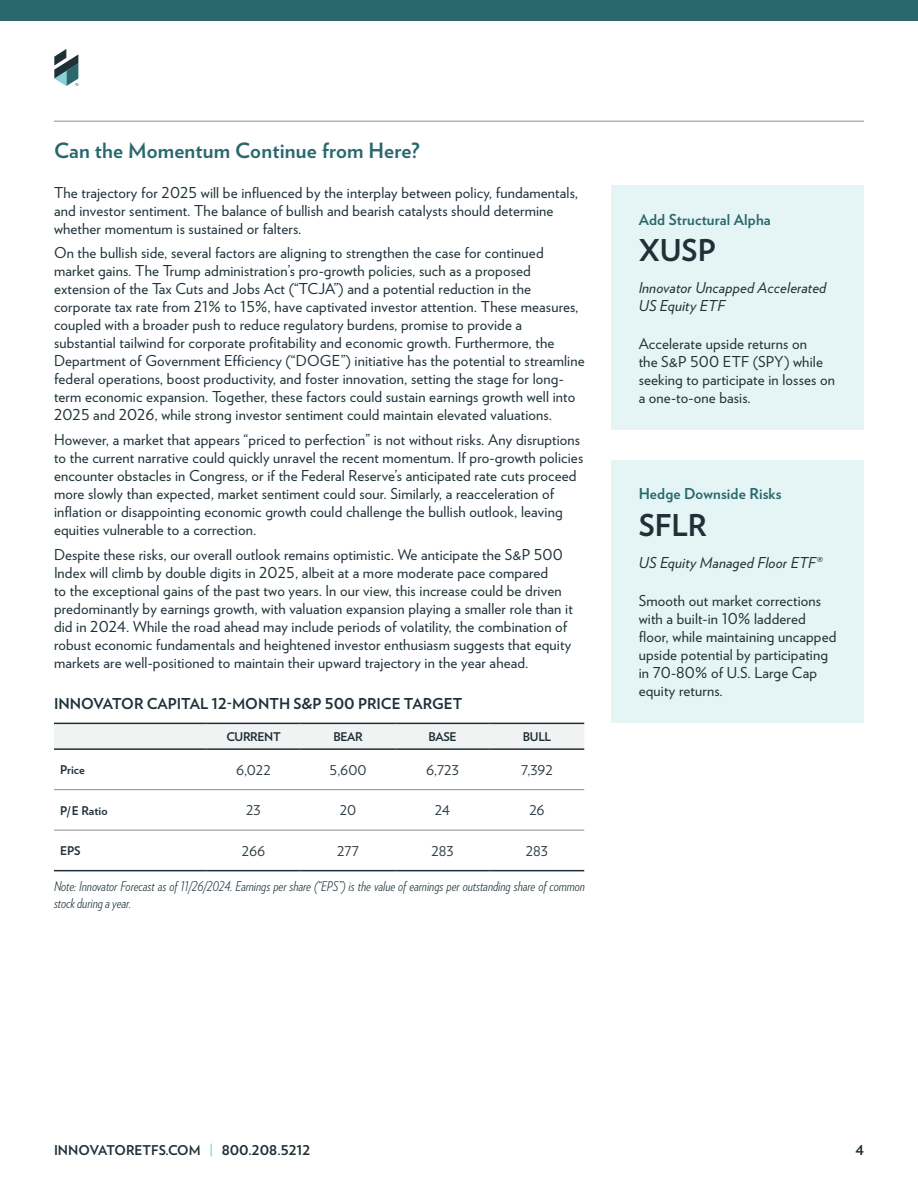
<style>
.page{position:relative;width:918px;height:1188px;background:#fff}
.page>*{position:absolute;margin:0;border:0;box-sizing:border-box;transform-origin:0 0}
.t1{font:700 30px "Verlag";color:#1e3138}
.t2{font:700 21px "Verlag";letter-spacing:.01em;color:#29686d}
.t3{font:15px/18px "Verlag";letter-spacing:.01em;color:#1e3138}
.t4{font:italic 15px/18px "Verlag";letter-spacing:.01em;color:#1e3138}
.t5{font:700 15px "Verlag";color:#1e3138}
.t6{font:700 15px "Verlag";letter-spacing:.01em;color:#29686d}
.t7{font:italic 300 13.5px/16.5px "Verlag Condensed";color:#1e3138}
.t8{font:13.5px "Verlag";color:#2f3d44}
.t9{font:700 13.5px "Verlag";color:#1e3138}
.t10{font:700 12px "Verlag";letter-spacing:-.03em;color:#1e3138}
.s1{color:#88d1d7}
</style>
<div class="page">
<svg style="left:54px;top:49px;width:24px;height:37px"></svg>
<div style="left:0;top:0;width:918px;height:20px;background:#29686d"></div>
<hr style="left:54px;top:121px;width:810px;height:1px;background:#8a8c8e">
<div style="left:612px;top:186px;width:252px;height:244px;background:#e5f4f4"></div>
<div style="left:54px;top:724px;width:530px;height:24px;background:#f1f2f2"></div>
<hr style="left:54px;top:789px;width:152px;height:1px;background:#8a8c8e">
<hr style="left:206px;top:789px;width:95px;height:1px;background:#8a8c8e">
<hr style="left:301px;top:789px;width:94px;height:1px;background:#8a8c8e">
<hr style="left:395px;top:789px;width:95px;height:1px;background:#8a8c8e">
<hr style="left:490px;top:789px;width:94px;height:1px;background:#8a8c8e">
<hr style="left:54px;top:830px;width:152px;height:1px;background:#8a8c8e">
<hr style="left:206px;top:830px;width:95px;height:1px;background:#8a8c8e">
<hr style="left:301px;top:830px;width:94px;height:1px;background:#8a8c8e">
<hr style="left:395px;top:830px;width:95px;height:1px;background:#8a8c8e">
<hr style="left:490px;top:830px;width:94px;height:1px;background:#8a8c8e">
<hr style="left:54px;top:723px;width:152px;height:1px;background:#1e3138">
<hr style="left:206px;top:723px;width:95px;height:1px;background:#1e3138">
<hr style="left:301px;top:723px;width:94px;height:1px;background:#1e3138">
<hr style="left:395px;top:723px;width:95px;height:1px;background:#1e3138">
<hr style="left:490px;top:723px;width:94px;height:1px;background:#1e3138">
<hr style="left:54px;top:748px;width:152px;height:2px;background:#1e3138">
<hr style="left:206px;top:748px;width:95px;height:2px;background:#1e3138">
<hr style="left:301px;top:748px;width:94px;height:2px;background:#1e3138">
<hr style="left:395px;top:748px;width:95px;height:2px;background:#1e3138">
<hr style="left:490px;top:748px;width:94px;height:2px;background:#1e3138">
<hr style="left:54px;top:870px;width:152px;height:1px;background:#1e3138">
<hr style="left:206px;top:870px;width:95px;height:1px;background:#1e3138">
<hr style="left:301px;top:870px;width:94px;height:1px;background:#1e3138">
<hr style="left:395px;top:870px;width:95px;height:1px;background:#1e3138">
<hr style="left:490px;top:870px;width:94px;height:1px;background:#1e3138">
<div style="left:612px;top:460px;width:252px;height:263px;background:#e5f4f4"></div>
<h2 class="t2" style="left:54px;top:134px;width:367px">Can the Momentum Continue from Here?</h2>
<p class="t3" style="left:54px;top:183px;width:526px">The trajectory for 2025 will be influenced by the interplay between policy, fundamentals, and investor sentiment. The balance of bullish and bearish catalysts should determine whether momentum is sustained or falters.</p>
<p class="t3" style="left:54px;top:243px;width:532px">On the bullish side, several factors are aligning to strengthen the case for continued market gains. The Trump administration’s pro-growth policies, such as a proposed extension of the Tax Cuts and Jobs Act (“TCJA”) and a potential reduction in the corporate tax rate from 21% to 15%, have captivated investor attention. These measures, coupled with a broader push to reduce regulatory burdens, promise to provide a substantial tailwind for corporate profitability and economic growth. Furthermore, the Department of Government Efficiency (“DOGE”) initiative has the potential to streamline federal operations, boost productivity, and foster innovation, setting the stage for long&shy;term economic expansion. Together, these factors could sustain earnings growth well into 2025 and 2026, while strong investor sentiment could maintain elevated valuations.</p>
<p class="t3" style="left:54px;top:430px;width:531px">However, a market that appears “priced to perfection” is not without risks. Any disruptions to the current narrative could quickly unravel the recent momentum. If pro-growth policies encounter obstacles in Congress, or if the Federal Reserve’s anticipated rate cuts proceed more slowly than expected, market sentiment could sour. Similarly, a reacceleration of inflation or disappointing economic growth could challenge the bullish outlook, leaving equities vulnerable to a correction.</p>
<p class="t3" style="left:54px;top:545px;width:520px">Despite these risks, our overall outlook remains optimistic. We anticipate the S&amp;P 500<br>Index will climb by double digits in 2025, albeit at a more moderate pace compared<br>to the exceptional gains of the past two years. In our view, this increase could be driven predominantly by earnings growth, with valuation expansion playing a smaller role than it did in 2024. While the road ahead may include periods of volatility, the combination of robust economic fundamentals and heightened investor enthusiasm suggests that equity markets are well-positioned to maintain their upward trajectory in the year ahead.</p>
<p class="t5" style="left:54px;top:691px;width:410px">INNOVATOR CAPITAL 12-MONTH S&amp;P 500 PRICE TARGET</p>
<p class="t10" style="left:226px;top:727px;width:56px">CURRENT</p>
<p class="t10" style="left:333px;top:727px;width:31px">BEAR</p>
<p class="t10" style="left:428px;top:727px;width:30px">BASE</p>
<p class="t10" style="left:523px;top:727px;width:30px">BULL</p>
<p class="t10" style="left:60px;top:760px;width:26px">Price</p>
<p class="t8" style="left:236px;top:760px;width:36px">6,022</p>
<p class="t8" style="left:330px;top:760px;width:38px">5,600</p>
<p class="t8" style="left:426px;top:760px;width:34px">6,723</p>
<p class="t8" style="left:521px;top:760px;width:33px">7,392</p>
<p class="t10" style="left:60px;top:801px;width:49px">P/E Ratio</p>
<p class="t8" style="left:246px;top:800px;width:16px">23</p>
<p class="t8" style="left:340px;top:800px;width:18px">20</p>
<p class="t8" style="left:435px;top:800px;width:17px">24</p>
<p class="t8" style="left:529px;top:800px;width:17px">26</p>
<p class="t10" style="left:60px;top:841px;width:22px">EPS</p>
<p class="t8" style="left:242px;top:841px;width:25px">266</p>
<p class="t8" style="left:337px;top:841px;width:23px">277</p>
<p class="t8" style="left:431px;top:841px;width:24px">283</p>
<p class="t8" style="left:526px;top:841px;width:24px">283</p>
<p class="t7" style="left:54px;top:878px;width:533px">Note: Innovator Forecast as of 11/26/2024. Earnings per share (“EPS”) is the value of earnings per outstanding share of common stock during a year.</p>
<p class="t6" style="left:639px;top:207px;width:134px">Add Structural Alpha</p>
<h1 class="t1" style="left:639px;top:227px;width:79px">XUSP</h1>
<p class="t4" style="left:639px;top:278px;width:189px">Innovator Uncapped Accelerated<br>US Equity ETF</p>
<p class="t3" style="left:639px;top:334px;width:198px">Accelerate upside returns on<br>the S&amp;P 500 ETF (SPY) while seeking to participate in losses on a one-to-one basis.</p>
<p class="t6" style="left:639px;top:482px;width:144px">Hedge Downside Risks</p>
<h1 class="t1" style="left:639px;top:502px;width:70px">SFLR</h1>
<p class="t4" style="left:639px;top:552px;width:185px">US Equity Managed Floor ETF®</p>
<p class="t3" style="left:639px;top:591px;width:199px">Smooth out market corrections with a built-in 10% laddered floor, while maintaining uncapped upside potential by participating in 70-80% of U.S. Large Cap equity returns.</p>
<p class="t9" style="left:54px;top:1140px;width:258px">INNOVATORETFS.COM <span class="s1">|</span> 800.208.5212</p>
<p class="t9" style="left:855px;top:1140px;width:10px">4</p>
</div>
